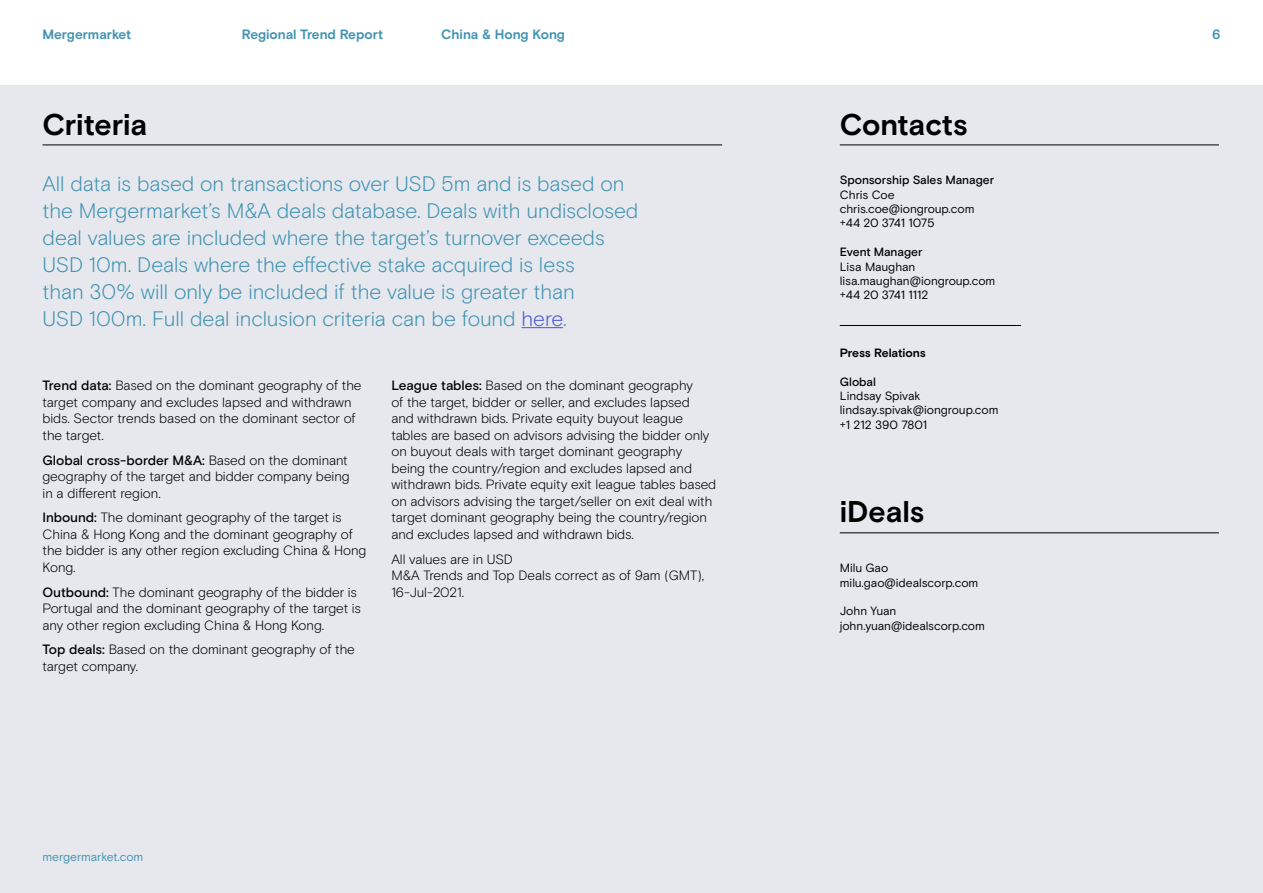
<style>
.page{position:relative;width:1263px;height:893px;background:#fff}
.page>*{position:absolute;margin:0;border:0;box-sizing:border-box;transform-origin:0 0}
.t1{font:700 30px "Basis Grotesque";letter-spacing:-.005em;color:#000}
.t2{font:300 21px/27px "Basis Grotesque";letter-spacing:-.005em;color:#4293b2}
.t3{font:300 13.5px/16.5px "Basis Grotesque";letter-spacing:-.005em;color:#000}
.t4{font:700 13.5px "Basis Grotesque";color:#4293b2}
.t5{font:12px/14.4px "Basis Grotesque";letter-spacing:-.01em;color:#000}
.t6{font:500 12px "Basis Grotesque";letter-spacing:-.005em;color:#000}
.t7{font:12px "Basis Grotesque";letter-spacing:-.01em;color:#4293b2}
.t8{font:700 12px "Basis Grotesque";letter-spacing:-.01em;color:#000}
.s1{color:#4f5cd6}
.s2{font-weight:500}
</style>
<div class="page">
<div style="left:0;top:85px;width:1263px;height:808px;background:#e6e8ee"></div>
<hr style="left:521px;top:327px;width:42px;height:1px;background:#4f5cd6">
<hr style="left:43px;top:145px;width:679px;height:1px;background:#000">
<hr style="left:840px;top:145px;width:379px;height:1px;background:#000">
<hr style="left:840px;top:325px;width:181px;height:1px;background:#000">
<hr style="left:840px;top:533px;width:379px;height:1px;background:#000">
<p class="t4" style="left:43px;top:27px;width:90px">Mergermarket</p>
<p class="t4" style="left:242px;top:27px;width:143px">Regional Trend Report</p>
<p class="t4" style="left:441px;top:27px;width:125px">China &amp; Hong Kong</p>
<p class="t4" style="left:1212px;top:27px;width:10px">6</p>
<h1 class="t1" style="left:43px;top:107px;width:106px">Criteria</h1>
<h1 class="t1" style="left:840px;top:107px;width:130px">Contacts</h1>
<p class="t2" style="left:43px;top:170px;width:597px">All data is based on transactions over USD 5m and is based on the Mergermarket’s M&amp;A deals database. Deals with undisclosed deal values are included where the target’s turnover exceeds USD 10m. Deals where the effective stake acquired is less<br>than 30% will only be included if the value is greater than<br>USD 100m. Full deal inclusion criteria can be found <span class="s1">here</span>.</p>
<p class="t3" style="left:43px;top:377px;width:321px"><span class="s2">Trend data:</span> Based on the dominant geography of the target company and excludes lapsed and withdrawn bids. Sector trends based on the dominant sector of the target.</p>
<p class="t3" style="left:43px;top:451px;width:309px"><span class="s2">Global cross-border M&amp;A:</span> Based on the dominant geography of the target and bidder company being in a different region.</p>
<p class="t3" style="left:43px;top:509px;width:325px"><span class="s2">Inbound:</span> The dominant geography of the target is China &amp; Hong Kong and the dominant geography of the bidder is any other region excluding China &amp; Hong Kong.</p>
<p class="t3" style="left:43px;top:583px;width:320px"><span class="s2">Outbound:</span> The dominant geography of the bidder is<br>Portugal and the dominant geography of the target is any other region excluding China &amp; Hong Kong.</p>
<p class="t3" style="left:43px;top:641px;width:314px"><span class="s2">Top deals:</span> Based on the dominant geography of the target company.</p>
<p class="t3" style="left:391px;top:377px;width:326px"><span class="s2">League tables:</span> Based on the dominant geography<br>of the target, bidder or seller, and excludes lapsed<br>and withdrawn bids. Private equity buyout league tables are based on advisors advising the bidder only on buyout deals with target dominant geography being the country/region and excludes lapsed and withdrawn bids. Private equity exit league tables based on advisors advising the target/seller on exit deal with target dominant geography being the country/region and excludes lapsed and withdrawn bids.</p>
<p class="t3" style="left:391px;top:550px;width:314px">All values are in USD<br>M&amp;A Trends and Top Deals correct as of 9am (GMT),<br>16-Jul-2021.</p>
<p class="t7" style="left:43px;top:849px;width:102px">mergermarket.com</p>
<p class="t6" style="left:840px;top:173px;width:156px">Sponsorship Sales Manager</p>
<p class="t5" style="left:840px;top:187px;width:136px">Chris Coe chris.coe@iongroup.com +44 20 3741 1075</p>
<p class="t6" style="left:840px;top:245px;width:84px">Event Manager</p>
<p class="t5" style="left:840px;top:259px;width:157px">Lisa Maughan lisa.maughan@iongroup.com +44 20 3741 1112</p>
<p class="t8" style="left:840px;top:345px;width:88px">Press Relations</p>
<p class="t6" style="left:840px;top:374px;width:38px">Global</p>
<p class="t5" style="left:840px;top:388px;width:160px">Lindsay Spivak lindsay.spivak@iongroup.com +1 212 390 7801</p>
<h1 class="t1" style="left:840px;top:494px;width:86px">iDeals</h1>
<p class="t5" style="left:840px;top:561px;width:140px">Milu Gao milu.gao@idealscorp.com</p>
<p class="t5" style="left:840px;top:604px;width:147px">John Yuan john.yuan@idealscorp.com</p>
</div>
